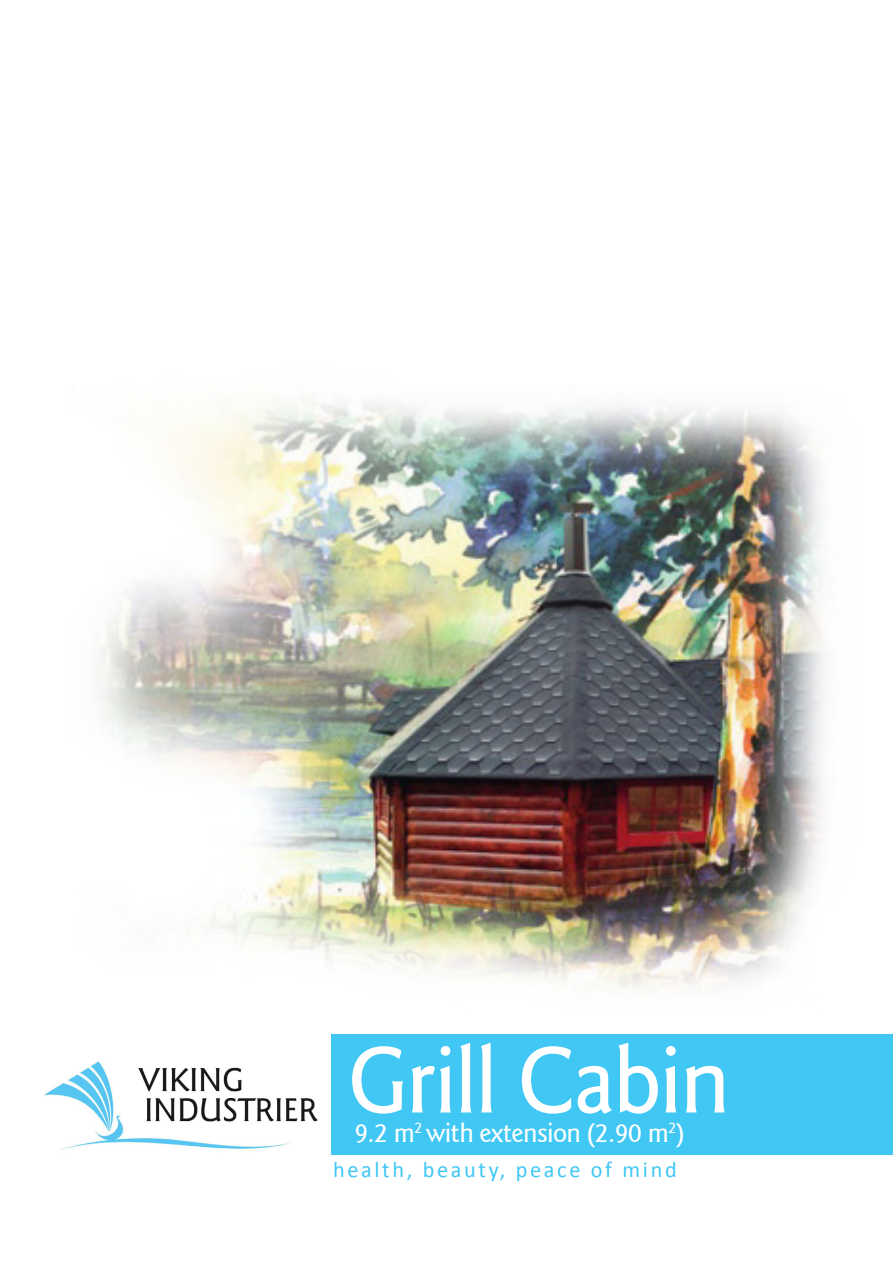
<style>
.page{position:relative;width:893px;height:1263px;background:#fff}
.page>*{position:absolute;margin:0;border:0;box-sizing:border-box;transform-origin:0 0}
.t1{font:500 94.5px "Goudy Sans IT Cby BT";letter-spacing:-.03em;color:#fff}
.t2{font:500 27px "Goudy Sans IT Cby BT";letter-spacing:-.03em;color:#fff}
.t3{font:22.5px "Calibri";letter-spacing:.12em;color:#40c7f4}
</style>
<div class="page">
<div style="left:331px;top:1034px;width:562px;height:120px;background:#40c7f4"></div>
<img style="left:44px;top:1061px;width:274px;height:89px">
<img style="left:96px;top:399px;width:728px;height:590px">
<p class="t1" style="left:348px;top:1022px;width:384px">Grill Cabin</p>
<p class="t2" style="left:354px;top:1116px;width:332px">9.2 m<sup>2</sup> with extension (2.90 m<sup>2</sup>)</p>
<p class="t3" style="left:333px;top:1155px;width:345px">health, beauty, peace of mind</p>
</div>
